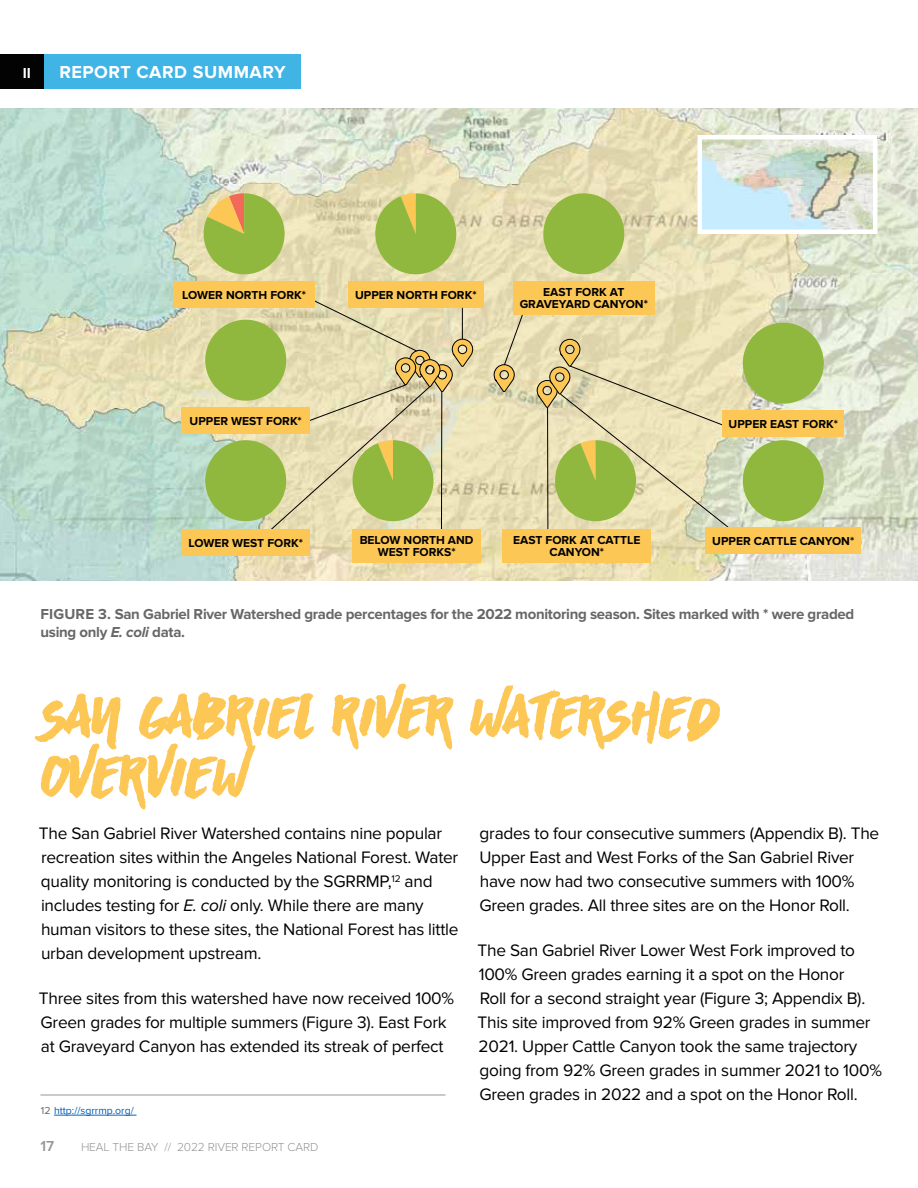
<style>
.page{position:relative;width:918px;height:1188px;background:#fff}
.page>*{position:absolute;margin:0;border:0;box-sizing:border-box;transform-origin:0 0}
.t1{font:72px/60px "Asphalts Display";color:#fcc755}
.t2{font:700 18px "Proxima Nova";letter-spacing:.03em;color:#fff}
.t3{font:17.25px/24px "Proxima Nova";letter-spacing:-.015em;color:#000}
.t4{font:700 15px/18px "Proxima Nova";letter-spacing:-.02em;color:#666767}
.t5{font:600 15px "Proxima Nova";color:#939598}
.t6{font:700 15px "Proxima Nova";color:#fff}
.t7{font:700 12px/12px "Proxima Nova";color:#000;text-align:center}
.t8{font:300 12px "Proxima Nova";letter-spacing:-.01em;color:#939598}
.t9{font:10.5px "Proxima Nova";color:#005cb9}
.s1{font-style:italic}
.s2{color:#666767}
</style>
<div class="page">
<img style="left:0;top:108px;width:918px;height:472px">
<hr style="left:40px;top:1095px;width:406px;height:1px;background:#939598">
<hr style="left:54px;top:1115px;width:83px;height:1px;background:#0563c1">
<div style="left:0;top:54px;width:44px;height:34px;background:#030303"></div>
<div style="left:44px;top:54px;width:257px;height:34px;background:#40b4e5"></div>
<div style="left:348px;top:281px;width:135px;height:27px;background:#fcc755"></div>
<svg style="left:375px;top:193px;width:81px;height:81px;background:#a7c058"></svg>
<svg style="left:494px;top:311px;width:31px;height:81px;background:#dbcea0"></svg>
<div style="left:352px;top:529px;width:129px;height:33px;background:#fcc755"></div>
<svg style="left:267px;top:295px;width:206px;height:238px;background:#d9d29d"></svg>
<div style="left:503px;top:529px;width:148px;height:33px;background:#fcc755"></div>
<svg style="left:537px;top:339px;width:217px;height:209px;background:#d9d49f"></svg>
<div style="left:723px;top:410px;width:121px;height:27px;background:#fcc755"></div>
<div style="left:743px;top:323px;width:81px;height:81px;background:#90b83e;border-radius:40px"></div>
<div style="left:706px;top:527px;width:155px;height:27px;background:#fcc755"></div>
<div style="left:743px;top:440px;width:81px;height:81px;background:#90b83e;border-radius:40px"></div>
<img style="left:703px;top:140px;width:170px;height:89px">
<div style="left:698px;top:135px;width:180px;height:99px;border:4px solid #fff"></div>
<div style="left:173px;top:281px;width:142px;height:27px;background:#fcc755"></div>
<svg style="left:204px;top:193px;width:81px;height:81px;background:#b1be5b"></svg>
<div style="left:182px;top:407px;width:128px;height:27px;background:#fcc755"></div>
<div style="left:205px;top:320px;width:81px;height:81px;background:#90b83e;border-radius:40px"></div>
<div style="left:513px;top:281px;width:142px;height:34px;background:#fcc755"></div>
<div style="left:543px;top:193px;width:81px;height:81px;background:#90b83e;border-radius:40px"></div>
<div style="left:182px;top:529px;width:128px;height:27px;background:#fcc755"></div>
<div style="left:205px;top:440px;width:81px;height:81px;background:#90b83e;border-radius:40px"></div>
<p class="t6" style="left:23px;top:65px;width:10px">II</p>
<p class="t2" style="left:59px;top:62px;width:228px">REPORT CARD SUMMARY</p>
<p class="t7" style="left:182px;top:289px;width:125px">LOWER NORTH FORK*</p>
<p class="t7" style="left:355px;top:289px;width:123px">UPPER NORTH FORK*</p>
<p class="t7" style="left:520px;top:287px;width:130px">EAST FORK AT<br>GRAVEYARD CANYON*</p>
<p class="t7" style="left:190px;top:415px;width:114px">UPPER WEST FORK*</p>
<p class="t7" style="left:729px;top:419px;width:111px">UPPER EAST FORK*</p>
<p class="t7" style="left:189px;top:537px;width:116px">LOWER WEST FORK*</p>
<p class="t7" style="left:360px;top:535px;width:115px">BELOW NORTH AND<br>WEST FORKS*</p>
<p class="t7" style="left:513px;top:535px;width:129px">EAST FORK AT CATTLE<br>CANYON*</p>
<p class="t7" style="left:712px;top:536px;width:143px">UPPER CATTLE CANYON*</p>
<p class="t4" style="left:40px;top:606px;width:815px">FIGURE 3. San Gabriel River Watershed grade percentages for the 2022 monitoring season. Sites marked with * were graded using only <span class="s1">E. coli</span> data.</p>
<h1 class="t1" style="left:40px;top:687px;width:681px">SAN GABRIEL RIVER WATERSHED<br>OVERVIEW</h1>
<p class="t3" style="left:39px;top:822px;width:421px">The San Gabriel River Watershed contains nine popular recreation sites within the Angeles National Forest. Water quality monitoring is conducted by the SGRRMP,<sup>12</sup> and includes testing for <span class="s1">E. coli</span> only. While there are many human visitors to these sites, the National Forest has little urban development upstream.</p>
<p class="t3" style="left:39px;top:986px;width:417px">Three sites from this watershed have now received 100%<br>Green grades for multiple summers (Figure 3). East Fork at Graveyard Canyon has extended its streak of perfect</p>
<p class="t9" style="left:41px;top:1104px;width:94px"><span class="s2">12</span> http://sgrrmp.org/</p>
<p class="t5" style="left:40px;top:1138px;width:15px">17</p>
<p class="t8" style="left:81px;top:1140px;width:239px">HEAL THE BAY // 2022 RIVER REPORT CARD</p>
<p class="t3" style="left:479px;top:822px;width:402px">grades to four consecutive summers (Appendix B). The Upper East and West Forks of the San Gabriel River have now had two consecutive summers with 100% Green grades. All three sites are on the Honor Roll.</p>
<p class="t3" style="left:478px;top:938px;width:406px">The San Gabriel River Lower West Fork improved to 100% Green grades earning it a spot on the Honor<br>Roll for a second straight year (Figure 3; Appendix B).<br>This site improved from 92% Green grades in summer 2021. Upper Cattle Canyon took the same trajectory going from 92% Green grades in summer 2021 to 100% Green grades in 2022 and a spot on the Honor Roll.</p>
</div>
